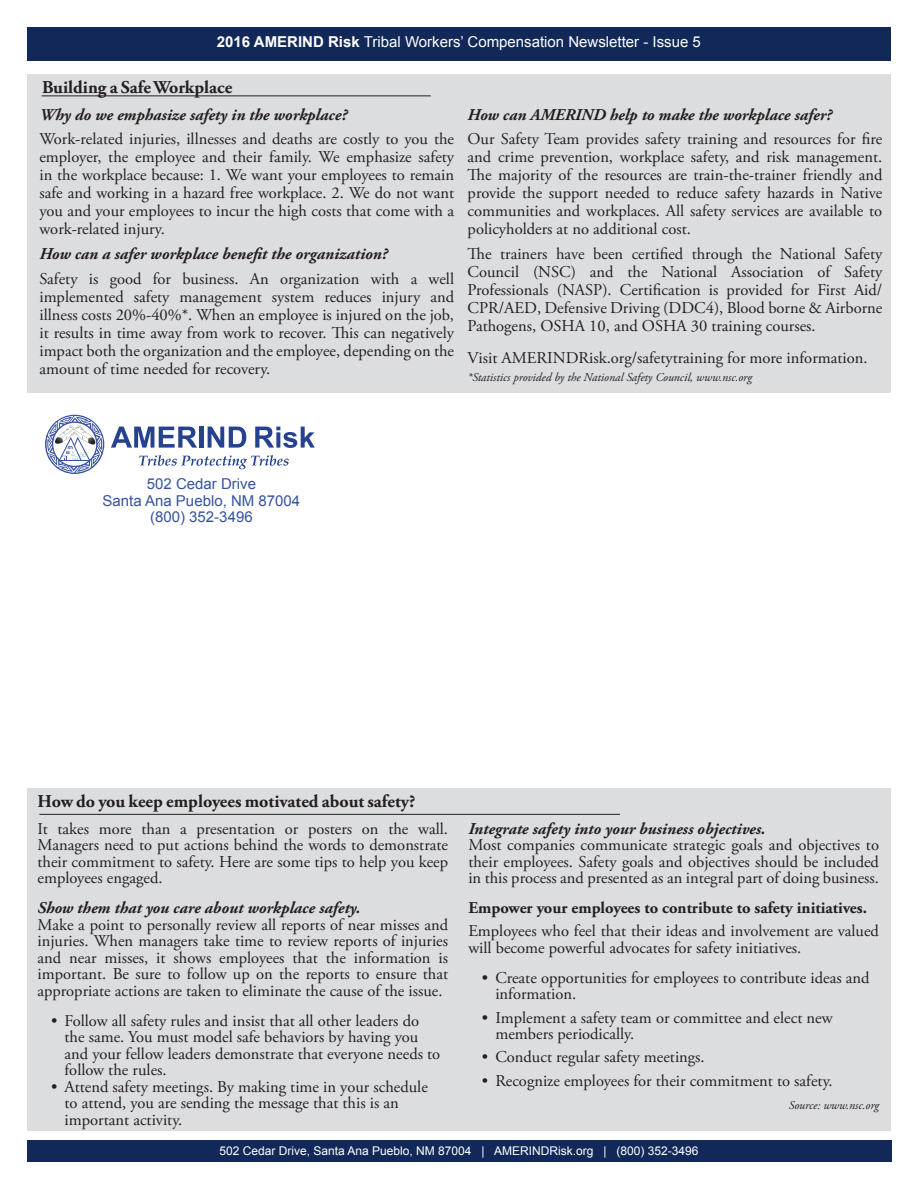
<style>
.page{position:relative;width:918px;height:1188px;background:#fff}
.page>*{position:absolute;margin:0;border:0;box-sizing:border-box;transform-origin:0 0}
.t1{font:700 18px "Adobe Garamond Pro";color:#231f20}
.t2{font:16.5px/18px "Adobe Garamond Pro";color:#231f20;text-align:justify}
.t3{font:italic 700 16.5px "Adobe Garamond Pro";color:#231f20}
.t4{font:700 16.5px "Adobe Garamond Pro";color:#231f20}
.t5{font:15px "Arial";color:#fff}
.t6{font:15px "Arial";color:#3553a2}
.t7{font:italic 12px "Adobe Garamond Pro";color:#231f20}
.t8{font:12px "Arial";color:#fff}
.s1{font-weight:700}
</style>
<div class="page">
<div style="left:28px;top:74px;width:863px;height:319px;background:#dcdddf"></div>
<div style="left:27px;top:788px;width:864px;height:343px;background:#dcdddf"></div>
<hr style="left:42px;top:96px;width:389px;height:1px;background:#231f20">
<div style="left:27px;top:27px;width:864px;height:33px;background:#122859"></div>
<hr style="left:39px;top:814px;width:581px;height:1px;background:#231f20">
<div style="left:27px;top:1140px;width:864px;height:21px;background:#122859"></div>
<svg style="left:255px;top:427px;width:60px;height:21px"></svg>
<svg style="left:111px;top:427px;width:86px;height:21px"></svg>
<div style="left:199px;top:427px;width:5px;height:21px;background:#24428f"></div>
<svg style="left:208px;top:427px;width:38px;height:21px"></svg>
<svg style="left:139px;top:455px;width:150px;height:14px"></svg>
<svg style="left:45px;top:415px;width:59px;height:59px"></svg>
<p class="t5" style="left:217px;top:32px;width:486px"><span class="s1">2016 AMERIND Risk</span> Tribal Workers’ Compensation Newsletter - Issue 5</p>
<p class="t1" style="left:42px;top:76px;width:192px">Building a Safe Workplace</p>
<p class="t3" style="left:39px;top:105px;width:309px">Why do we emphasize safety in the workplace?</p>
<p class="t2" style="left:39px;top:131px;width:416px">Work-related injuries, illnesses and deaths are costly to you the employer, the employee and their family. We emphasize safety in the workplace because: 1. We want your employees to remain safe and working in a hazard free workplace. 2. We do not want you and your employees to incur the high costs that come with a work-related injury.</p>
<p class="t3" style="left:39px;top:244px;width:350px">How can a safer workplace benefit the organization?</p>
<p class="t2" style="left:39px;top:270px;width:416px">Safety is good for business. An organization with a well implemented safety management system reduces injury and illness costs 20%-40%*. When an employee is injured on the job, it results in time away from work to recover. This can negatively impact both the organization and the employee, depending on the amount of time needed for recovery.</p>
<p class="t3" style="left:468px;top:105px;width:366px">How can AMERIND help to make the workplace safer?</p>
<p class="t2" style="left:468px;top:131px;width:416px">Our Safety Team provides safety training and resources for fire and crime prevention, workplace safety, and risk management.<br>The majority of the resources are train-the-trainer friendly and provide the support needed to reduce safety hazards in Native communities and workplaces. All safety services are available to policyholders at no additional cost.</p>
<p class="t2" style="left:468px;top:245px;width:416px">The trainers have been certified through the National Safety Council (NSC) and the National Association of Safety Professionals (NASP). Certification is provided for First Aid/ CPR/AED, Defensive Driving (DDC4), Blood borne &amp; Airborne Pathogens, OSHA 10, and OSHA 30 training courses.</p>
<p class="t2" style="left:468px;top:349px;width:401px">Visit AMERINDRisk.org/safetytraining for more information.</p>
<p class="t7" style="left:468px;top:370px;width:286px">*Statistics provided by the National Safety Council, www.nsc.org</p>
<p class="t6" style="left:147px;top:474px;width:111px">502 Cedar Drive</p>
<p class="t6" style="left:103px;top:491px;width:199px">Santa Ana Pueblo, NM 87004</p>
<p class="t6" style="left:150px;top:507px;width:104px">(800) 352-3496</p>
<p class="t1" style="left:38px;top:791px;width:379px">How do you keep employees motivated about safety?</p>
<p class="t2" style="left:38px;top:821px;width:412px;line-height:16.5px">It takes more than a presentation or posters on the wall.<br>Managers need to put actions behind the words to demonstrate their commitment to safety. Here are some tips to help you keep employees engaged.</p>
<p class="t3" style="left:38px;top:898px;width:325px">Show them that you care about workplace safety.</p>
<p class="t2" style="left:38px;top:917px;width:412px;line-height:16.5px">Make a point to personally review all reports of near misses and injuries. When managers take time to review reports of injuries and near misses, it shows employees that the information is important. Be sure to follow up on the reports to ensure that appropriate actions are taken to eliminate the cause of the issue.</p>
<p class="t2" style="left:65px;top:1013px;width:377px;line-height:16.5px;text-align:left;text-indent:-14px">• Follow all safety rules and insist that all other leaders do the same. You must model safe behaviors by having you and your fellow leaders demonstrate that everyone needs to follow the rules.</p>
<p class="t2" style="left:65px;top:1079px;width:365px;line-height:16.5px;text-align:left;text-indent:-14px">• Attend safety meetings. By making time in your schedule to attend, you are sending the message that this is an important activity.</p>
<p class="t3" style="left:468px;top:819px;width:299px">Integrate safety into your business objectives.</p>
<p class="t2" style="left:468px;top:837px;width:412px;line-height:16.5px">Most companies communicate strategic goals and objectives to their employees. Safety goals and objectives should be included in this process and presented as an integral part of doing business.</p>
<p class="t4" style="left:468px;top:898px;width:400px">Empower your employees to contribute to safety initiatives.</p>
<p class="t2" style="left:468px;top:923px;width:412px;line-height:16.5px">Employees who feel that their ideas and involvement are valued will become powerful advocates for safety initiatives.</p>
<p class="t2" style="left:495px;top:970px;width:376px;line-height:16.5px;text-indent:-14px">• Create opportunities for employees to contribute ideas and information.</p>
<p class="t2" style="left:495px;top:1010px;width:339px;line-height:16.5px;text-indent:-14px">• Implement a safety team or committee and elect new members periodically.</p>
<p class="t2" style="left:482px;top:1049px;width:224px">• Conduct regular safety meetings.</p>
<p class="t2" style="left:482px;top:1072px;width:352px">• Recognize employees for their commitment to safety.</p>
<p class="t7" style="left:789px;top:1098px;width:92px">Source: www.nsc.org</p>
<p class="t8" style="left:219px;top:1143px;width:481px">502 Cedar Drive, Santa Ana Pueblo, NM 87004 | AMERINDRisk.org | (800) 352-3496</p>
</div>
